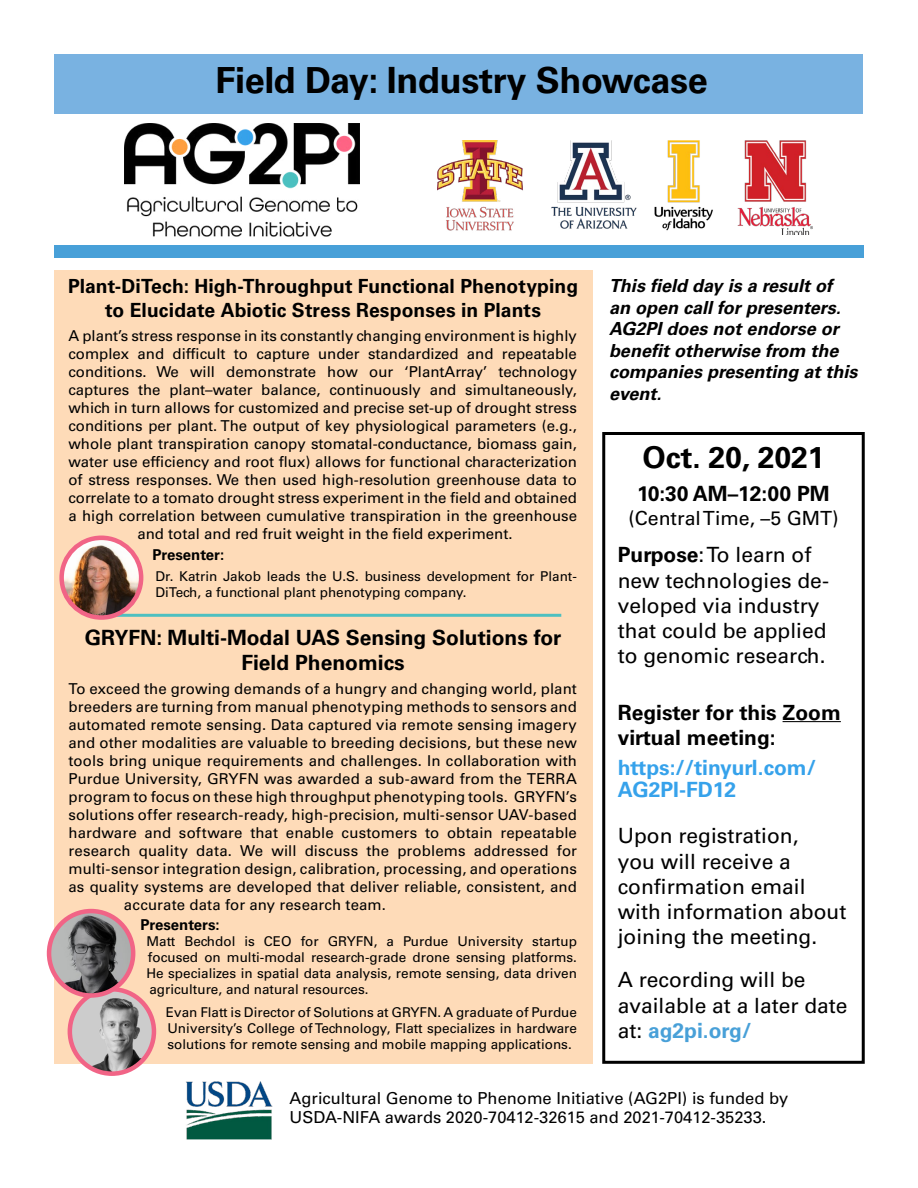
<style>
.page{position:relative;width:918px;height:1188px;background:#fff}
.page>*{position:absolute;margin:0;border:0;box-sizing:border-box;transform-origin:0 0}
.t1{font:700 36px "Univers LT Std";letter-spacing:-.01em;color:#000}
.t2{font:700 30px "Univers LT Std";color:#000}
.t3{font:21px/25.2px "Univers LT Std";color:#000}
.t4{font:700 21px/25.2px "Univers LT Std";color:#000}
.t5{font:700 21px "Univers LT Std";color:#36a2eb}
.t6{font:700 19.5px/23.4px "Univers LT Std";letter-spacing:.005em;color:#000;text-align:center}
.t7{font:19.5px "Univers LT Std";color:#000}
.t8{font:italic 700 18px/21.6px "Univers LT Std";color:#000}
.t9{font:16.5px/19.8px "Univers LT Std";color:#000}
.t10{font:15px/18px "Univers LT Std";color:#000;text-align:center}
.t11{font:700 15px "Univers LT Std";color:#000}
.t12{font:13.5px/16.2px "Univers LT Std";color:#000;text-align:justify}
.s1{font-weight:700}
.s2{font-weight:700;color:#48a0d8}
</style>
<div class="page">
<div style="left:54px;top:270px;width:538px;height:794px;background:#fedbb8"></div>
<hr style="left:106px;top:614px;width:455px;height:3px;background:#4ec0c0">
<div style="left:602px;top:432px;width:263px;height:632px;border:3px solid #000"></div>
<div style="left:54px;top:245px;width:810px;height:12px;background:#48a0d8"></div>
<div style="left:54px;top:54px;width:808px;height:59px;background:#79b2e1"></div>
<img style="left:124px;top:123px;width:236px;height:114px">
<img style="left:437px;top:140px;width:375px;height:95px">
<img style="left:64px;top:540px;width:77px;height:78px">
<div style="left:59px;top:536px;width:84px;height:84px;border:4px solid #f16486;border-radius:50%"></div>
<img style="left:70px;top:992px;width:84px;height:82px">
<div style="left:68px;top:987px;width:88px;height:89px;border:4px solid #f16486;border-radius:50%"></div>
<img style="left:49px;top:912px;width:84px;height:83px">
<div style="left:47px;top:909px;width:88px;height:89px;border:4px solid #f16486;border-radius:50%"></div>
<hr style="left:783px;top:721px;width:58px;height:1px;background:#000">
<img style="left:186px;top:1081px;width:86px;height:59px">
<h1 class="t1" style="left:215px;top:59px;width:494px">Field Day: Industry Showcase</h1>
<p class="t8" style="left:609px;top:275px;width:250px">This feld day is a result of an open call for presenters.<br>AG2PI does not endorse or beneft otherwise from the companies presenting at this event.</p>
<p class="t6" style="left:68px;top:275px;width:512px">Plant-DiTech: High-Throughput Functional Phenotyping to Elucidate Abiotic Stress Responses in Plants</p>
<p class="t10" style="left:68px;top:327px;width:510px">A plant’s stress response in its constantly changing environment is highly complex and diffcult to capture under standardized and repeatable conditions. We will demonstrate how our ‘PlantArray’ technology captures the plant–water balance, continuously and simultaneously, which in turn allows for customized and precise set-up of drought stress conditions per plant. The output of key physiological parameters (e.g., whole plant transpiration canopy stomatal-conductance, biomass gain, water use effciency and root fux) allows for functional characterization of stress responses. We then used high-resolution greenhouse data to correlate to a tomato drought stress experiment in the feld and obtained a high correlation between cumulative transpiration in the greenhouse and total and red fruit weight in the feld experiment.</p>
<h5 class="t11" style="left:152px;top:546px;width:73px">Presenter:</h5>
<p class="t12" style="left:155px;top:568px;width:423px">Dr. Katrin Jakob leads the U.S. business development for Plant-<br>DiTech, a functional plant phenotyping company.</p>
<p class="t4" style="left:85px;top:625px;width:478px;text-align:center">GRYFN: Multi-Modal UAS Sensing Solutions for<br>Field Phenomics</p>
<p class="t10" style="left:68px;top:680px;width:510px;text-align:justify">To exceed the growing demands of a hungry and changing world, plant breeders are turning from manual phenotyping methods to sensors and automated remote sensing. Data captured via remote sensing imagery and other modalities are valuable to breeding decisions, but these new tools bring unique requirements and challenges. In collaboration with Purdue University, GRYFN was awarded a sub-award from the TERRA program to focus on these high throughput phenotyping tools. GRYFN’s solutions offer research-ready, high-precision, multi-sensor UAV-based hardware and software that enable customers to obtain repeatable research quality data. We will discuss the problems addressed for multi-sensor integration design, calibration, processing, and operations as quality systems are developed that deliver reliable, consistent, and</p>
<p class="t10" style="left:124px;top:896px;width:264px">accurate data for any research team.</p>
<p class="t11" style="left:140px;top:916px;width:81px">Presenters:</p>
<p class="t12" style="left:146px;top:933px;width:432px">Matt Bechdol is CEO for GRYFN, a Purdue University startup focused on multi-modal research-grade drone sensing platforms.<br>He specializes in spatial data analysis, remote sensing, data driven agriculture, and natural resources.</p>
<p class="t12" style="left:166px;top:1004px;width:413px">Evan Flatt is Director of Solutions at GRYFN. A graduate of Purdue University’s College of Technology, Flatt specializes in hardware solutions for remote sensing and mobile mapping applications.</p>
<p class="t9" style="left:290px;top:1088px;width:500px">Agricultural Genome to Phenome Initiative (AG2PI) is funded by<br>USDA-NIFA awards 2020-70412-32615 and 2021-70412-35233.</p>
<h2 class="t2" style="left:643px;top:440px;width:183px">Oct. 20, 2021</h2>
<p class="t4" style="left:637px;top:481px;width:194px">10:30 AM–12:00 PM</p>
<p class="t7" style="left:628px;top:507px;width:212px">(Central Time, –5 GMT)</p>
<p class="t3" style="left:618px;top:542px;width:213px"><span class="s1">Purpose</span>: To learn of new technologies de&shy;veloped via industry that could be applied to genomic research.</p>
<p class="t4" style="left:618px;top:700px;width:225px">Register for this Zoom virtual meeting:</p>
<p class="t5" style="left:618px;top:755px;width:200px">https://tinyurl.com/</p>
<p class="t5" style="left:618px;top:778px;width:120px">AG2PI-FD12</p>
<p class="t3" style="left:618px;top:824px;width:230px">Upon registration,<br>you will receive a confrmation email with information about joining the meeting.</p>
<p class="t3" style="left:618px;top:968px;width:231px">A recording will be available at a later date at: <span class="s2">ag2pi.org/</span></p>
</div>
